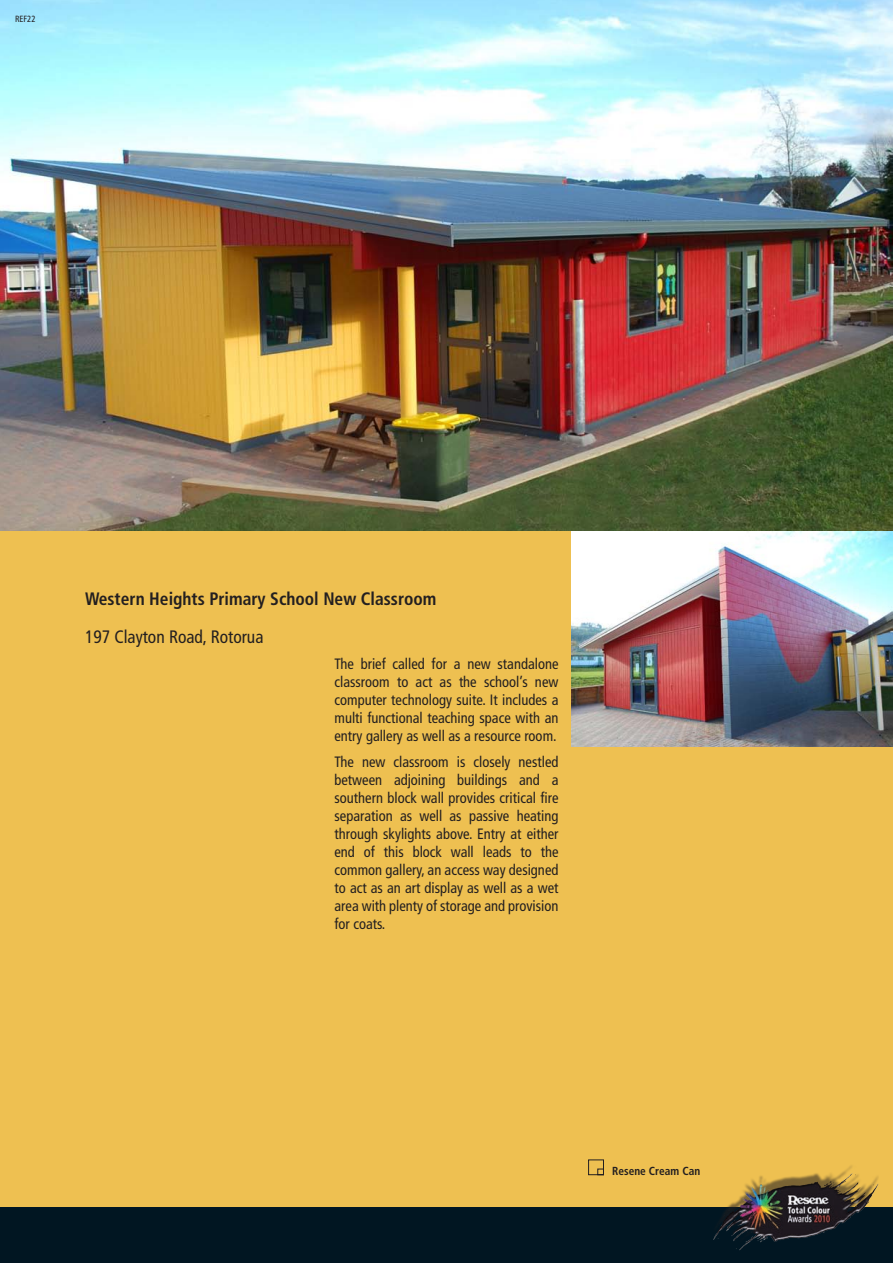
<style>
.page{position:relative;width:893px;height:1263px;background:#fff}
.page>*{position:absolute;margin:0;border:0;box-sizing:border-box;transform-origin:0 0}
.project{font:700 condensed 18px "Frutiger";color:#231f20}
.project_sub{font:condensed 18px "Frutiger";color:#231f20}
.body{font:condensed 15px/18px "Frutiger";color:#231f20;text-align:justify}
.t1{font:700 condensed 11.7px "Frutiger";letter-spacing:.005em;color:#231f20}
.Ref_left{font:condensed 9px "Frutiger";color:#231f20}
</style>
<div class="page">
<div style="left:0;top:0;width:893px;height:1219px;background:#eec051"></div>
<img style="left:0;top:0;width:893px;height:530px">
<img style="left:571px;top:532px;width:322px;height:214px">
<svg style="left:588px;top:1159px;width:16px;height:17px"></svg>
<div style="left:0;top:1208px;width:893px;height:55px;background:#011622"></div>
<img style="left:713px;top:1165px;width:166px;height:86px">
<p class="Ref_left" style="left:15px;top:13px;width:22px">REF22</p>
<p class="project" style="left:85px;top:588px;width:353px">Western Heights Primary School New Classroom</p>
<p class="project_sub" style="left:85px;top:626px;width:180px">197 Clayton Road, Rotorua</p>
<p class="body" style="left:334px;top:655px;width:225px">The brief called for a new standalone classroom to act as the school’s new computer technology suite. It includes a multi functional teaching space with an entry gallery as well as a resource room.</p>
<p class="body" style="left:334px;top:753px;width:225px">The new classroom is closely nestled between adjoining buildings and a southern block wall provides critical fire separation as well as passive heating through skylights above. Entry at either end of this block wall leads to the common gallery, an access way designed to act as an art display as well as a wet area with plenty of storage and provision for coats.</p>
<p class="t1" style="left:612px;top:1164px;width:90px">Resene Cream Can</p>
</div>
